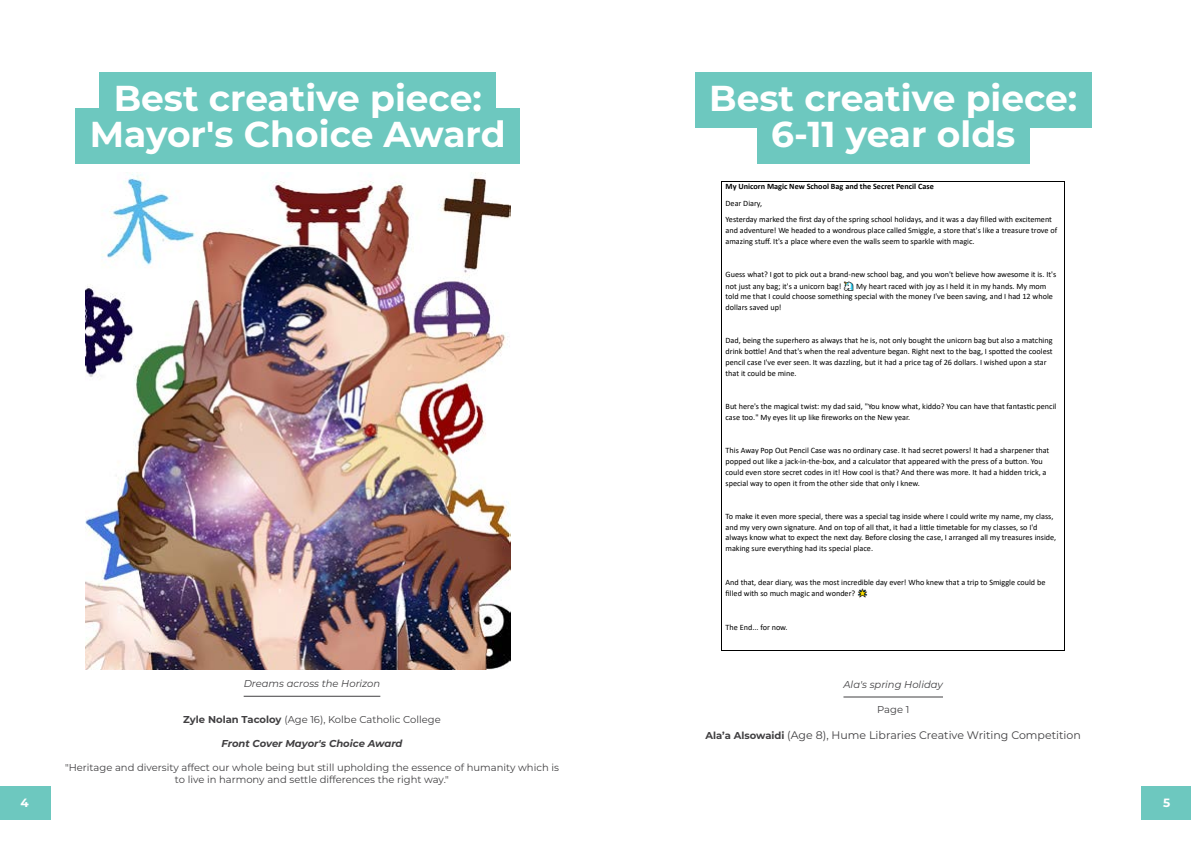
<style>
.page{position:relative;width:1191px;height:842px;background:#fff}
.page>*{position:absolute;margin:0;border:0;box-sizing:border-box;transform-origin:0 0}
.t1{font:700 36px/36px "Montserrat";color:#fff;text-align:center}
.t2{font:700 12px "Montserrat";color:#fff}
.t3{font:11px "Montserrat";color:#414042}
.t4{font:10px/12px "Montserrat";color:#414042;text-align:center}
.t5{font:italic 10px "Montserrat";color:#414042}
.t6{font:italic 700 10px "Montserrat";color:#414042}
.t7{font:8.2px/10.7px "Calibri";color:#000}
.t8{font:700 8.2px "Calibri";letter-spacing:-.005em;color:#000}
.s1{font-weight:700}
.s2{font-weight:700;font-size:10px}
</style>
<div class="page">
<div style="left:1141px;top:786px;width:50px;height:33px;background:#6dc8bf"></div>
<div style="left:0;top:786px;width:50px;height:33px;background:#6dc8bf"></div>
<div style="left:99px;top:72px;width:397px;height:56px;background:#6dc8bf"></div>
<div style="left:76px;top:108px;width:444px;height:56px;background:#6dc8bf"></div>
<hr style="left:721px;top:181px;width:343px;height:1px;background:#000">
<hr style="left:721px;top:650px;width:343px;height:1px;background:#000">
<svg style="left:721px;top:182px;width:1px;height:468px"></svg>
<svg style="left:1064px;top:181px;width:1px;height:470px"></svg>
<div style="left:695px;top:72px;width:396px;height:56px;background:#6dc8bf"></div>
<div style="left:757px;top:108px;width:272px;height:56px;background:#6dc8bf"></div>
<hr style="left:244px;top:696px;width:136px;height:1px;background:#414042">
<img style="left:85px;top:173px;width:425px;height:496px">
<hr style="left:843px;top:697px;width:100px;height:1px;background:#414042">
<h1 class="t1" style="left:90px;top:79px;width:417px">Best creative piece:<br>Mayor's Choice Award</h1>
<p class="t5" style="left:244px;top:677px;width:138px">Dreams across the Horizon</p>
<p class="t4" style="left:183px;top:713px;width:259px"><span class="s1">Zyle Nolan Tacoloy</span> (Age 16), Kolbe Catholic College</p>
<p class="t6" style="left:221px;top:737px;width:182px">Front Cover Mayor's Choice Award</p>
<p class="t4" style="left:65px;top:761px;width:495px">"Heritage and diversity affect our whole being but still upholding the essence of humanity which is to live in harmony and settle differences the right way."</p>
<h1 class="t1" style="left:709px;top:79px;width:370px">Best creative piece:<br>6-11 year olds</h1>
<p class="t8" style="left:725px;top:180px;width:210px">My Unicorn Magic New School Bag and the Secret Pencil Case</p>
<p class="t7" style="left:725px;top:195px;width:328px;line-height:16.6px">Dear Diary,<br>Yesterday marked the first day of the spring school holidays, and it was a day filled with excitement</p>
<p class="t7" style="left:725px;top:225px;width:333px">and adventure! We headed to a wondrous place called Smiggle, a store that's like a treasure trove of amazing stuff. It's a place where even the walls seem to sparkle with magic.</p>
<p class="t7" style="left:725px;top:268px;width:332px;line-height:11.8px">Guess what? I got to pick out a brand-new school bag, and you won't believe how awesome it is. It's not just any bag; it's a unicorn bag!</p>
<p class="t7" style="left:725px;top:280px;width:329px;text-indent:131px">My heart raced with joy as I held it in my hands. My mom told me that I could choose something special with the money I've been saving, and I had 12 whole dollars saved up!</p>
<p class="t7" style="left:725px;top:335px;width:328px">Dad, being the superhero as always that he is, not only bought the unicorn bag but also a matching drink bottle! And that's when the real adventure began. Right next to the bag, I spotted the coolest pencil case I've ever seen. It was dazzling, but it had a price tag of 26 dollars. I wished upon a star that it could be mine.</p>
<p class="t7" style="left:725px;top:401px;width:332px">But here's the magical twist: my dad said, "You know what, kiddo? You can have that fantastic pencil case too." My eyes lit up like fireworks on the New year.</p>
<p class="t7" style="left:725px;top:445px;width:325px">This Away Pop Out Pencil Case was no ordinary case. It had secret powers! It had a sharpener that popped out like a jack-in-the-box, and a calculator that appeared with the press of a button. You could even store secret codes in it! How cool is that? And there was more. It had a hidden trick, a special way to open it from the other side that only I knew.</p>
<p class="t7" style="left:725px;top:511px;width:332px">To make it even more special, there was a special tag inside where I could write my name, my class, and my very own signature. And on top of all that, it had a little timetable for my classes, so I'd always know what to expect the next day. Before closing the case, I arranged all my treasures inside, making sure everything had its special place.</p>
<p class="t7" style="left:725px;top:576px;width:321px;line-height:11.8px">And that, dear diary, was the most incredible day ever! Who knew that a trip to Smiggle could be filled with so much magic and wonder?</p>
<p class="t7" style="left:725px;top:621px;width:64px">The End... for now.</p>
<p class="t5" style="left:843px;top:678px;width:101px">Ala's spring Holiday</p>
<p class="t4" style="left:877px;top:703px;width:34px">Page 1</p>
<h3 class="t3" style="left:705px;top:727px;width:377px"><span class="s2">Ala’a Alsowaidi</span> (Age 8), Hume Libraries Creative Writing Competition</h3>
<h2 class="t2" style="left:21px;top:794px;width:10px">4</h2>
<h2 class="t2" style="left:1163px;top:794px;width:9px">5</h2>
</div>
